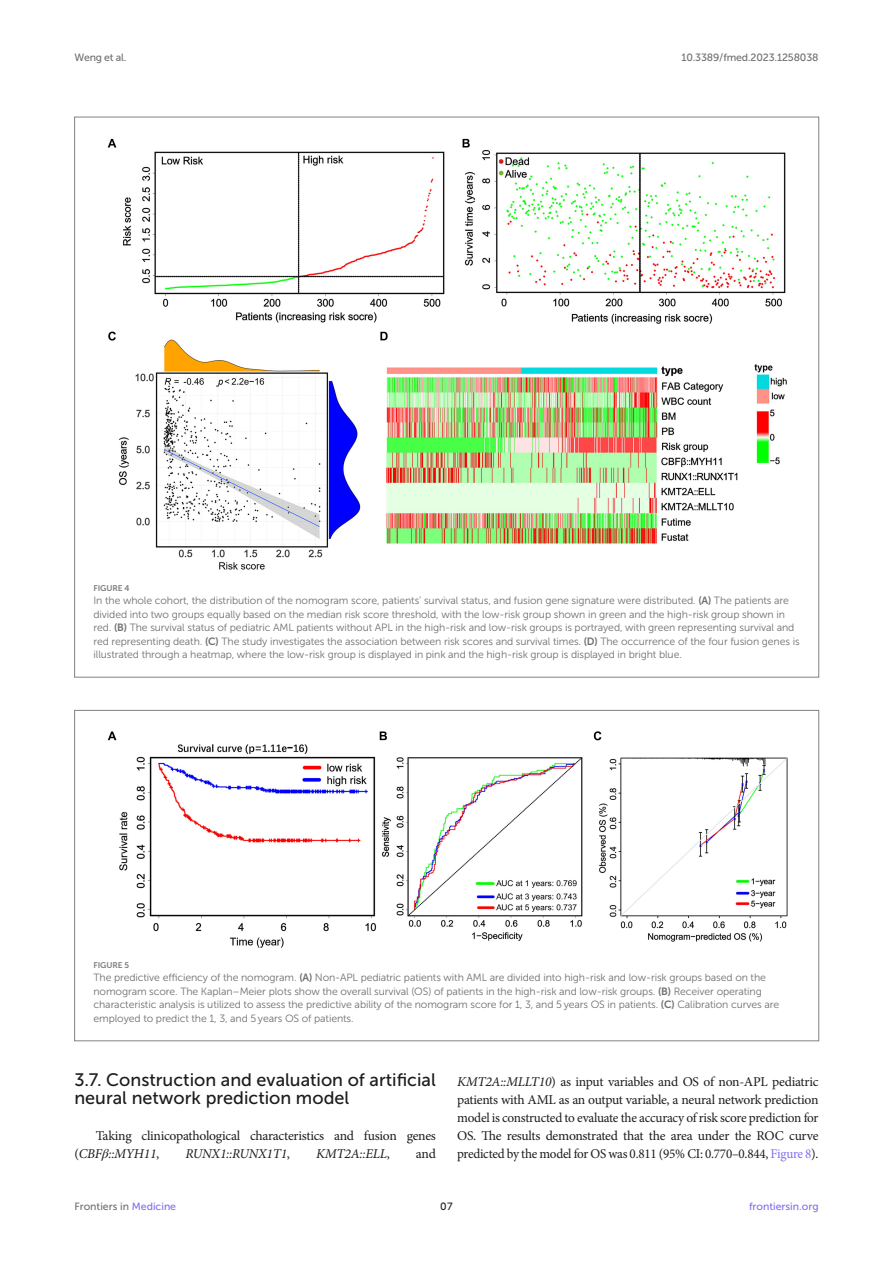
<style>
.page{position:relative;width:893px;height:1263px;background:#fff}
.page>*{position:absolute;margin:0;border:0;box-sizing:border-box;transform-origin:0 0}
.HEAD_2{font:18px/18px "Museo Sans 500";color:#1b1c1b}
.TEXT_FLUSH{font:13.5px/18px "Minion Pro";letter-spacing:-.02em;color:#1b1c1b}
.TEXT_FLUSH-2{font:italic 13.5px "Minion Pro";letter-spacing:-.02em;color:#1b1c1b}
.FIG_LEG{font:10.5px/13.5px "Museo Sans 300";letter-spacing:-.01em;color:#706f70}
.t1{font:10.5px "Museo Sans 500";letter-spacing:-.015em;color:#706f70}
.t2{font:10.5px "Museo Sans 500";color:#856df0}
.t3{font:10.5px "Museo Sans 500";color:#1b1c1b}
.FIG_HD{font:8.25px "Museo Sans 700";letter-spacing:-.01em;color:#7e7f7f}
.s1{font-family:"Museo Sans 700"}
.s2{font-style:italic}
.s3{font-family:"STIX General";font-style:italic}
.s4{font-style:normal}
.s5{color:#856df0}
</style>
<div class="page">
<img style="left:107px;top:138px;width:680px;height:432px">
<img style="left:107px;top:731px;width:681px;height:217px">
<p class="t1" style="left:74px;top:51px;width:54px">Weng et al.</p>
<p class="t1" style="left:681px;top:51px;width:139px">10.3389/fmed.2023.1258038</p>
<p class="FIG_HD" style="left:94px;top:583px;width:37px">FIGURE 4</p>
<p class="FIG_LEG" style="left:94px;top:594px;width:708px">In the whole cohort, the distribution of the nomogram score, patients’ survival status, and fusion gene signature were distributed. <span class="s1">(A)</span> The patients are divided into two groups equally based on the median risk score threshold, with the low-risk group shown in green and the high-risk group shown in red. <span class="s1">(B)</span> The survival status of pediatric AML patients without APL in the high-risk and low-risk groups is portrayed, with green representing survival and red representing death. <span class="s1">(C)</span> The study investigates the association between risk scores and survival times. <span class="s1">(D)</span> The occurrence of the four fusion genes is illustrated through a heatmap, where the low-risk group is displayed in pink and the high-risk group is displayed in bright blue.</p>
<p class="FIG_HD" style="left:94px;top:960px;width:37px">FIGURE 5</p>
<p class="FIG_LEG" style="left:94px;top:971px;width:687px">The predictive efficiency of the nomogram. <span class="s1">(A)</span> Non-APL pediatric patients with AML are divided into high-risk and low-risk groups based on the nomogram score. The Kaplan–Meier plots show the overall survival (OS) of patients in the high-risk and low-risk groups. <span class="s1">(B)</span> Receiver operating characteristic analysis is utilized to assess the predictive ability of the nomogram score for 1, 3, and 5 years OS in patients. <span class="s1">(C)</span> Calibration curves are employed to predict the 1, 3, and 5 years OS of patients.</p>
<p class="HEAD_2" style="left:74px;top:1071px;width:363px">3.7. Construction and evaluation of artificial neural network prediction model</p>
<p class="TEXT_FLUSH" style="left:74px;top:1127px;width:363px;text-indent:21px">Taking clinicopathological characteristics and fusion genes (<span class="s2">CBF</span><span class="s3">β</span><span class="s2">::MYH11</span>,</p>
<p class="TEXT_FLUSH-2" style="left:186px;top:1144px;width:106px">RUNX1::RUNX1T1<span class="s4">,</span></p>
<p class="TEXT_FLUSH-2" style="left:316px;top:1144px;width:75px">KMT2A::ELL<span class="s4">,</span></p>
<p class="TEXT_FLUSH" style="left:416px;top:1145px;width:21px">and</p>
<p class="TEXT_FLUSH" style="left:457px;top:1073px;width:363px;text-align:justify"><span class="s2">KMT2A::MLLT10</span>) as input variables and OS of non-APL pediatric patients with AML as an output variable, a neural network prediction model is constructed to evaluate the accuracy of risk score prediction for OS. The results demonstrated that the area under the ROC curve predicted by the model for OS was 0.811 (95% CI: 0.770–0.844, <span class="s5">Figure 8</span>).</p>
<p class="t1" style="left:74px;top:1200px;width:103px">Frontiers in <span class="s5">Medicine</span></p>
<p class="t3" style="left:440px;top:1200px;width:14px">07</p>
<p class="t2" style="left:749px;top:1200px;width:71px">frontiersin.org</p>
</div>
